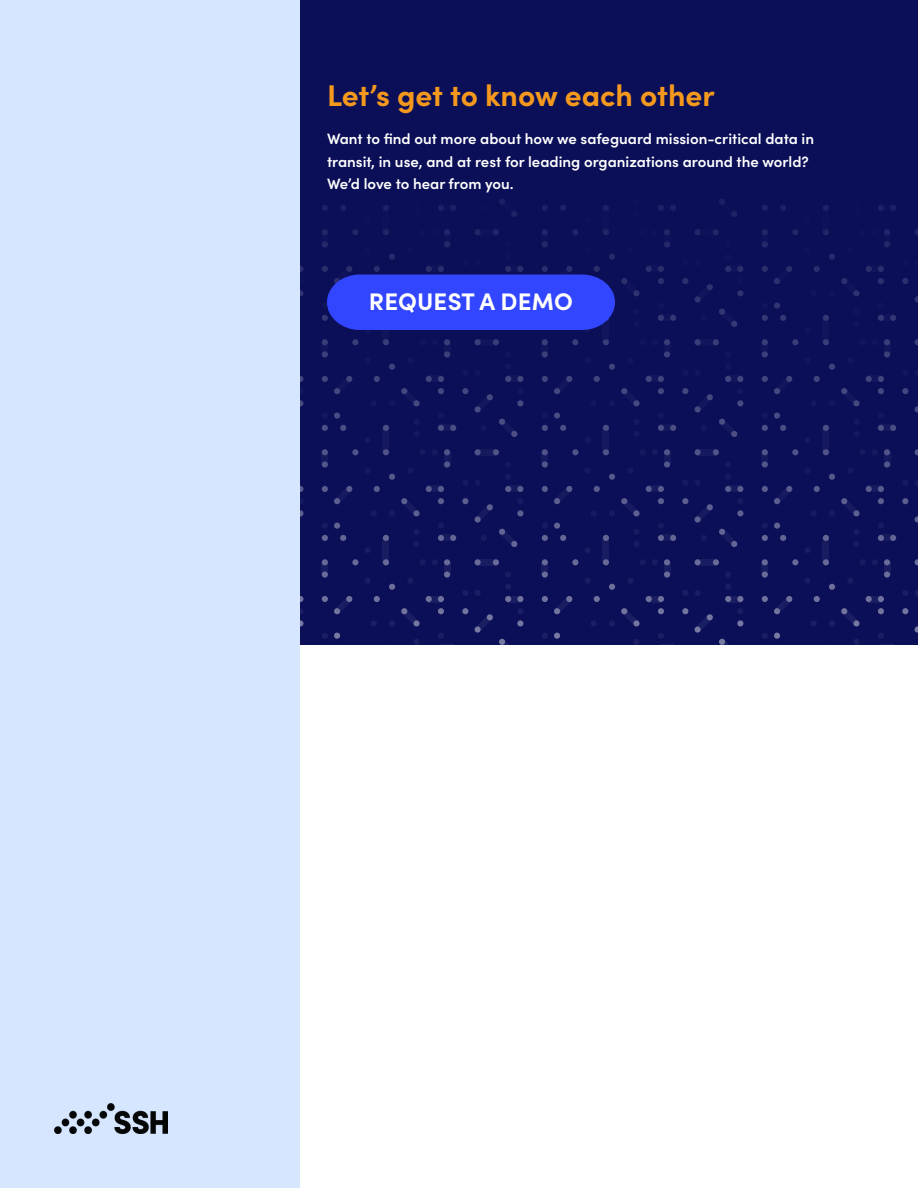
<style>
.page{position:relative;width:918px;height:1188px;background:#fff}
.page>*{position:absolute;margin:0;border:0;box-sizing:border-box;transform-origin:0 0}
.t1{font:700 30px "Sofia Pro";color:#f4991d}
.t2{font:700 24px "Sofia Pro";letter-spacing:.01em;color:#fff}
.t3{font:600 15px/22.5px "Sofia Pro";color:#fff}
</style>
<div class="page">
<div style="left:300px;top:0;width:618px;height:645px;background:#0b0f58"></div>
<div style="left:0;top:0;width:300px;height:1188px;background:#d7e6ff"></div>
<img style="left:54px;top:1104px;width:113px;height:30px">
<svg style="left:322px;top:266px;width:293px;height:64px"></svg>
<h1 class="t1" style="left:327px;top:72px;width:389px">Let’s get to know each other</h1>
<p class="t3" style="left:327px;top:127px;width:489px">Want to find out more about how we safeguard mission-critical data in transit, in use, and at rest for leading organizations around the world?<br>We’d love to hear from you.</p>
<h2 class="t2" style="left:369px;top:283px;width:206px">REQUEST A DEMO</h2>
</div>
